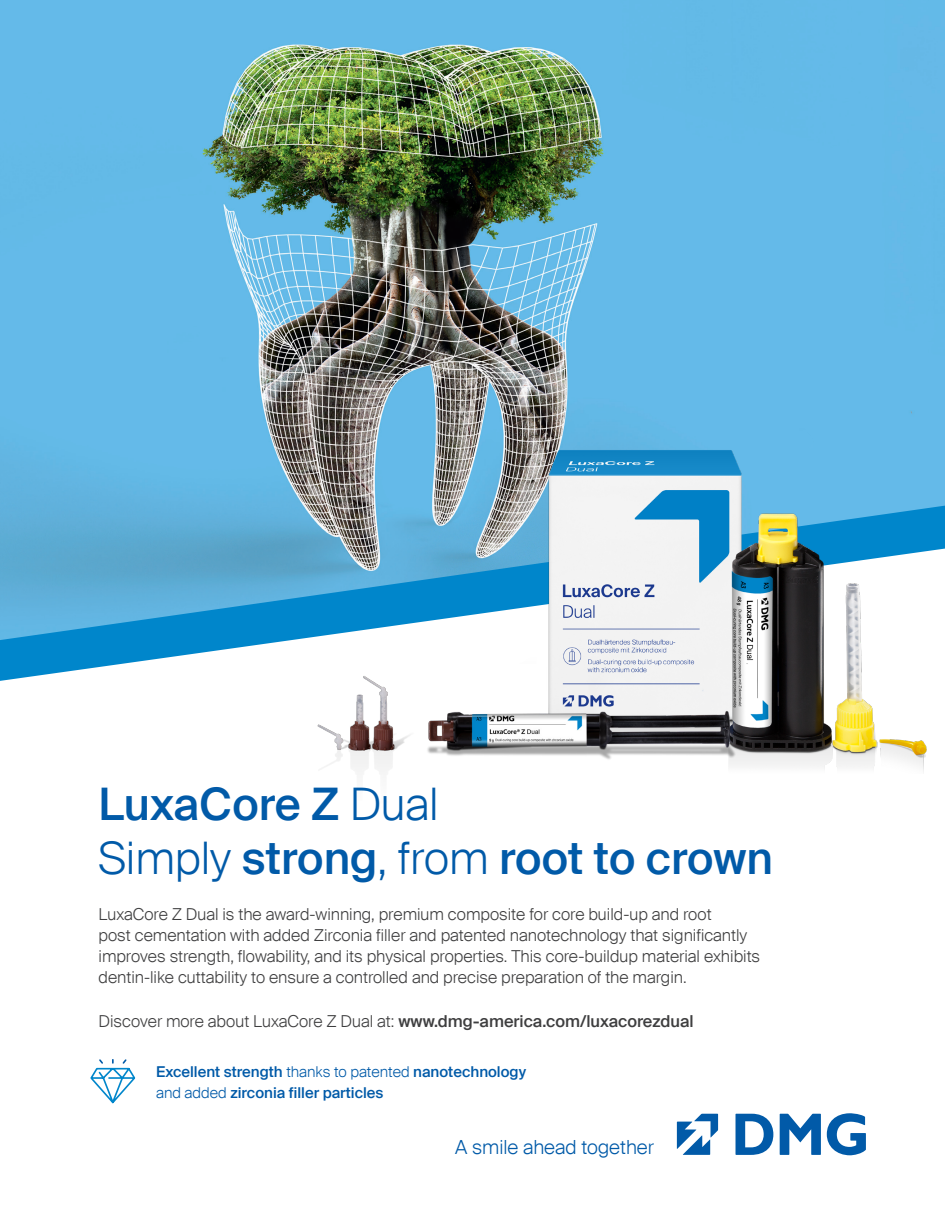
<style>
.page{position:relative;width:945px;height:1215px;background:#fff}
.page>*{position:absolute;margin:0;border:0;box-sizing:border-box;transform-origin:0 0}
.Headline_Blau{font:500 45px/54px "Suisse Intl";color:#015aa8}
.Claim{font:300 19.5px "Suisse Intl";color:#015aa8}
.Copy_Schwarz{font:300 16.5px/21px "Suisse Intl";color:#3e3e3f}
._01_H1{font:500 15px/21px "Suisse Intl";color:#015aa8}
.s1{font-weight:300}
.s2{font-weight:500}
</style>
<div class="page">
<img style="left:0;top:0;width:945px;height:506px">
<svg style="left:0;top:506px;width:300px;height:175px;background:#50a7d4"></svg>
<svg style="left:827px;top:1113px;width:39px;height:42px"></svg>
<svg style="left:736px;top:1114px;width:37px;height:41px"></svg>
<svg style="left:780px;top:1114px;width:41px;height:41px"></svg>
<svg style="left:677px;top:1114px;width:41px;height:41px"></svg>
<svg style="left:90px;top:1059px;width:46px;height:45px"></svg>
<img style="left:300px;top:263px;width:645px;height:509px">
<img style="left:182px;top:634px;width:564px;height:138px">
<p class="Headline_Blau" style="left:99px;top:777px;width:676px">LuxaCore Z <span class="s1">Dual<br>Simply</span> strong<span class="s1">, from</span> root to crown</p>
<p class="Copy_Schwarz" style="left:99px;top:904px;width:663px">LuxaCore Z Dual is the award-winning, premium composite for core build-up and root<br>post cementation with added Zirconia filler and patented nanotechnology that significantly improves strength, flowability, and its physical properties. This core-buildup material exhibits dentin-like cuttability to ensure a controlled and precise preparation of the margin.</p>
<p class="Copy_Schwarz" style="left:99px;top:1011px;width:597px">Discover more about LuxaCore Z Dual at: <span class="s2">www.dmg-america.com/luxacorezdual</span></p>
<p class="_01_H1" style="left:156px;top:1061px;width:372px">Excellent strength <span class="s1">thanks to patented</span> nanotechnology <span class="s1">and added</span> zirconia filler particles</p>
<p class="Claim" style="left:455px;top:1136px;width:200px">A smile ahead together</p>
</div>
